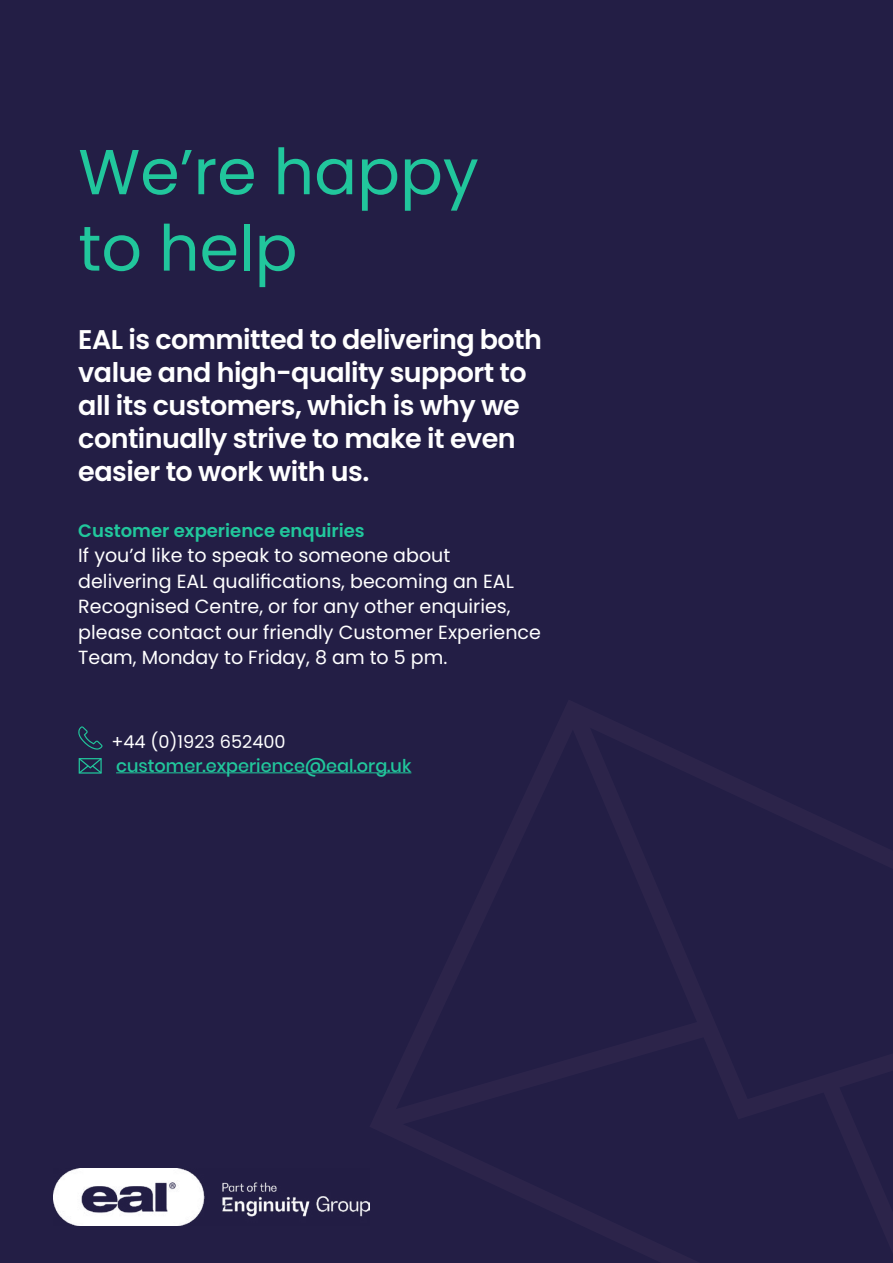
<style>
.page{position:relative;width:893px;height:1263px;background:#231e45}
.page>*{position:absolute;margin:0;border:0;box-sizing:border-box;transform-origin:0 0}
.t1{font:63.45px/76.3px "Poppins";color:#21c69c}
.t2{font:600 27px/33px "Poppins";letter-spacing:-.02em;color:#fff}
.t3{font:19.05px/25.3px "Poppins";color:#fff}
.t4{font:600 18px "Poppins";color:#21c79c}
.t5{font:500 17.7px "Poppins";color:#21c79c}
.t6{font:17.7px "Poppins";color:#fff}
</style>
<div class="page">
<img style="left:54px;top:1168px;width:304px;height:58px">
<hr style="left:116px;top:772px;width:295px;height:1px;background:#21c79c">
<svg style="left:78px;top:758px;width:24px;height:16px"></svg>
<svg style="left:78px;top:726px;width:24px;height:24px"></svg>
<h1 class="t1" style="left:78px;top:134px;width:402px">We’re happy to help</h1>
<h2 class="t2" style="left:78px;top:324px;width:465px">EAL is committed to delivering both value and high-quality support to all its customers, which is why we continually strive to make it even easier to work with us.</h2>
<p class="t4" style="left:78px;top:520px;width:288px">Customer experience enquiries</p>
<p class="t3" style="left:78px;top:543px;width:464px">If you’d like to speak to someone about delivering EAL qualifications, becoming an EAL Recognised Centre, or for any other enquiries, please contact our friendly Customer Experience Team, Monday to Friday, 8 am to 5 pm.</p>
<p class="t6" style="left:111px;top:731px;width:176px">+44 (0)1923 652400</p>
<p class="t5" style="left:116px;top:755px;width:297px">customer.experience@eal.org.uk</p>
</div>
